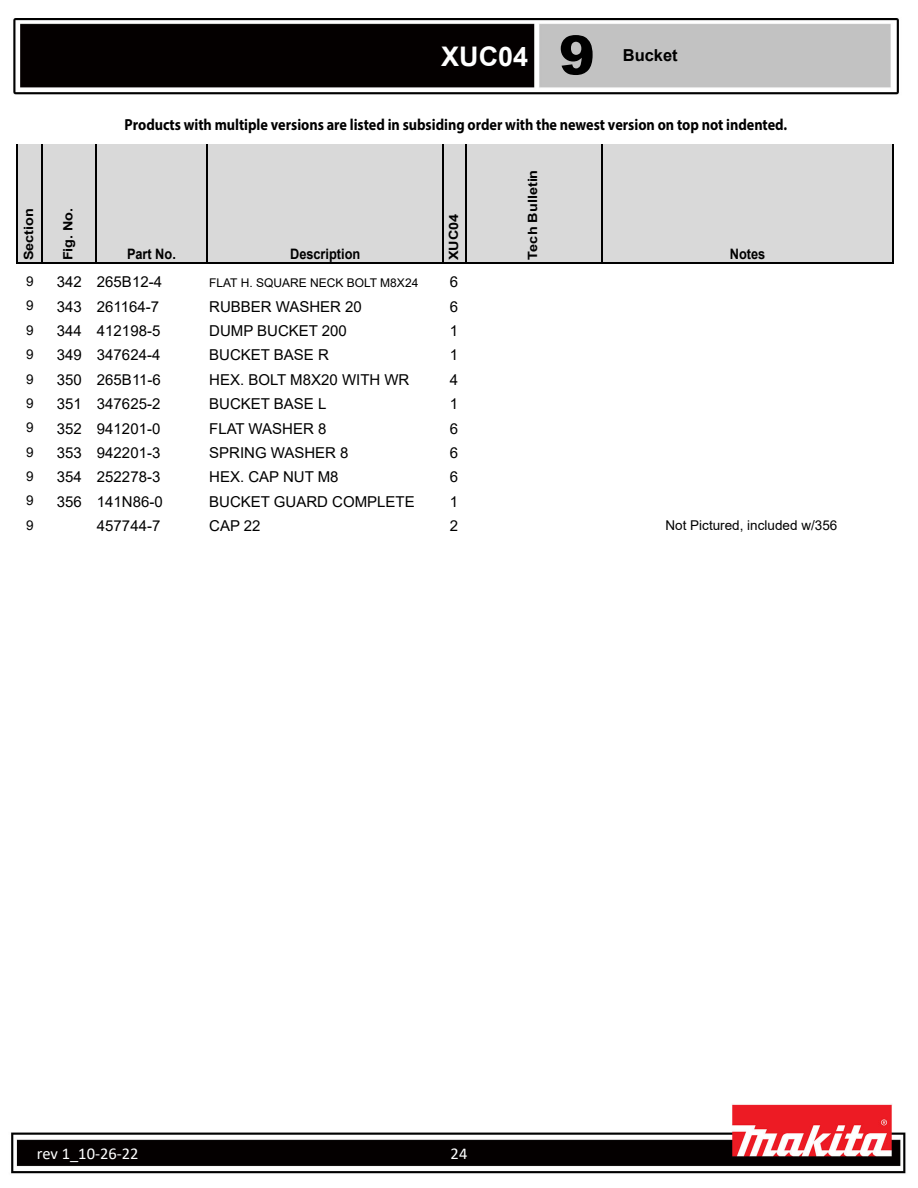
<style>
.page{position:relative;width:918px;height:1188px;background:#fff}
.page>*{position:absolute;margin:0;border:0;box-sizing:border-box;transform-origin:0 0}
.t1{font:900 54px "Arial";color:#000}
.t2{font:700 27px "Arial";color:#fff}
.t3{font:16.5px "Calibri";color:#fff}
.t4{font:700 16.5px "Arial";color:#000}
.t5{font:700 16.05px "Myriad Pro";color:#000;scale:.89 1}
.t6{font:15px "Arial";color:#000}
.t7{font:700 14.4px "Arial";letter-spacing:-.005em;color:#000;scale:.89 1}
.t8{font:13.5px "Arial";color:#000}
.t9{font:700 12.75px "Arial";color:#000;scale:1.13 1}
.t10{font:12px "Arial";color:#000}
</style>
<div class="page">
<img style="left:11px;top:18px;width:895px;height:1156px">
<div style="left:18px;top:144px;width:876px;height:120px;background:#d9d9d9"></div>
<hr style="left:17px;top:144px;width:1px;height:120px;background:#000">
<hr style="left:41px;top:144px;width:1px;height:120px;background:#000">
<hr style="left:95px;top:144px;width:1px;height:120px;background:#000">
<hr style="left:207px;top:144px;width:1px;height:120px;background:#000">
<hr style="left:443px;top:144px;width:1px;height:120px;background:#000">
<hr style="left:465px;top:144px;width:1px;height:120px;background:#000">
<hr style="left:601px;top:144px;width:1px;height:120px;background:#000">
<hr style="left:893px;top:144px;width:1px;height:120px;background:#000">
<hr style="left:18px;top:263px;width:876px;height:1px;background:#000">
<h2 class="t2" style="left:441px;top:37px;width:89px">XUC04</h2>
<h1 class="t1" style="left:559px;top:16px;width:38px">9</h1>
<p class="t4" style="left:623px;top:44px;width:57px">Bucket</p>
<p class="t9" style="left:20px;top:260px;width:48px;rotate:-90deg">Section</p>
<p class="t9" style="left:59px;top:260px;width:48px;rotate:-90deg">Fig. No.</p>
<p class="t5" style="left:125px;top:114px;width:746px">Products with multiple versions are listed in subsiding order with the newest version on top not indented.</p>
<p class="t7" style="left:127px;top:244px;width:56px">Part No.</p>
<p class="t7" style="left:290px;top:244px;width:80px">Description</p>
<p class="t9" style="left:445px;top:260px;width:43px;rotate:-90deg">XUC04</p>
<p class="t9" style="left:524px;top:260px;width:82px;rotate:-90deg">Tech Bulletin</p>
<p class="t7" style="left:730px;top:244px;width:41px">Notes</p>
<p class="t8" style="left:26px;top:272px;width:9px">9</p>
<p class="t6" style="left:57px;top:272px;width:107px">342 265B12-4</p>
<p class="t10" style="left:209px;top:275px;width:211px">FLAT H. SQUARE NECK BOLT M8X24</p>
<p class="t6" style="left:450px;top:272px;width:10px">6</p>
<p class="t8" style="left:26px;top:296px;width:9px">9</p>
<p class="t6" style="left:57px;top:296px;width:104px">343 261164-7</p>
<p class="t6" style="left:209px;top:296px;width:154px">RUBBER WASHER 20</p>
<p class="t6" style="left:450px;top:296px;width:10px">6</p>
<p class="t8" style="left:26px;top:321px;width:9px">9</p>
<p class="t6" style="left:57px;top:320px;width:105px">344 412198-5</p>
<p class="t6" style="left:209px;top:320px;width:139px">DUMP BUCKET 200</p>
<p class="t6" style="left:450px;top:320px;width:10px">1</p>
<p class="t8" style="left:26px;top:345px;width:9px">9</p>
<p class="t6" style="left:57px;top:345px;width:105px">349 347624-4</p>
<p class="t6" style="left:209px;top:345px;width:121px">BUCKET BASE R</p>
<p class="t6" style="left:450px;top:345px;width:10px">1</p>
<p class="t8" style="left:26px;top:370px;width:9px">9</p>
<p class="t6" style="left:57px;top:369px;width:106px">350 265B11-6</p>
<p class="t6" style="left:209px;top:369px;width:202px">HEX. BOLT M8X20 WITH WR</p>
<p class="t6" style="left:450px;top:369px;width:10px">4</p>
<p class="t8" style="left:26px;top:394px;width:9px">9</p>
<p class="t6" style="left:57px;top:394px;width:105px">351 347625-2</p>
<p class="t6" style="left:209px;top:394px;width:119px">BUCKET BASE L</p>
<p class="t6" style="left:450px;top:394px;width:10px">1</p>
<p class="t8" style="left:26px;top:418px;width:9px">9</p>
<p class="t6" style="left:57px;top:418px;width:105px">352 941201-0</p>
<p class="t6" style="left:209px;top:418px;width:119px">FLAT WASHER 8</p>
<p class="t6" style="left:450px;top:418px;width:10px">6</p>
<p class="t8" style="left:26px;top:443px;width:9px">9</p>
<p class="t6" style="left:57px;top:442px;width:105px">353 942201-3</p>
<p class="t6" style="left:209px;top:442px;width:141px">SPRING WASHER 8</p>
<p class="t6" style="left:450px;top:442px;width:10px">6</p>
<p class="t8" style="left:26px;top:467px;width:9px">9</p>
<p class="t6" style="left:57px;top:467px;width:105px">354 252278-3</p>
<p class="t6" style="left:209px;top:467px;width:131px">HEX. CAP NUT M8</p>
<p class="t6" style="left:450px;top:467px;width:10px">6</p>
<p class="t8" style="left:26px;top:491px;width:9px">9</p>
<p class="t6" style="left:57px;top:491px;width:108px">356 141N86-0</p>
<p class="t6" style="left:209px;top:491px;width:207px">BUCKET GUARD COMPLETE</p>
<p class="t6" style="left:450px;top:491px;width:10px">1</p>
<p class="t8" style="left:26px;top:516px;width:9px">9</p>
<p class="t6" style="left:97px;top:515px;width:65px">457744-7</p>
<p class="t6" style="left:209px;top:515px;width:53px">CAP 22</p>
<p class="t6" style="left:450px;top:515px;width:10px">2</p>
<p class="t8" style="left:666px;top:516px;width:173px">Not Pictured, included w/356</p>
<p class="t3" style="left:37px;top:1142px;width:103px">rev 1_10-26-22</p>
<p class="t3" style="left:451px;top:1142px;width:18px">24</p>
</div>
